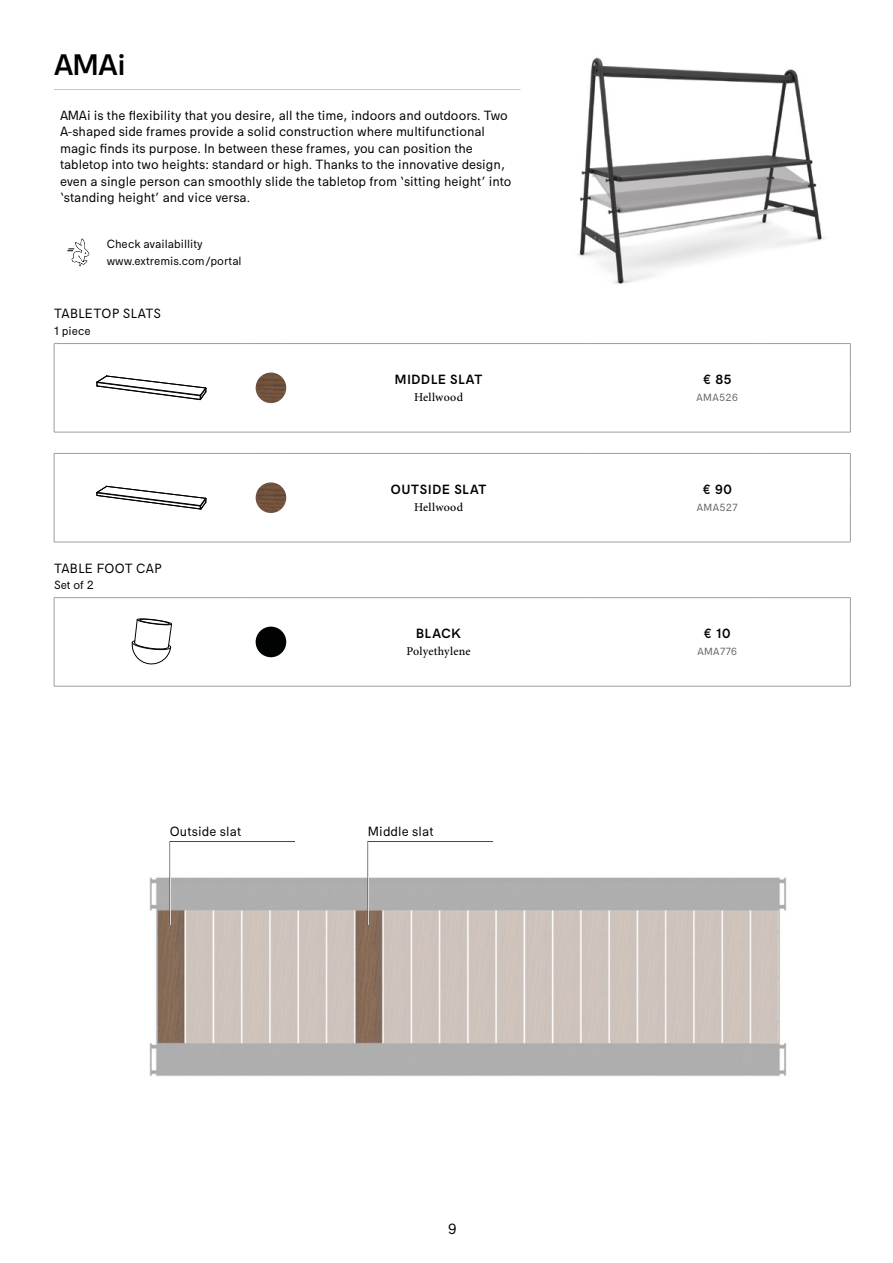
<style>
.page{position:relative;width:893px;height:1263px;background:#fff}
.page>*{position:absolute;margin:0;border:0;box-sizing:border-box;transform-origin:0 0}
.t1{font:500 30px "Extremis Compakt";color:#000}
.t2{font:15px "Extremis Compakt";color:#000}
.t3{font:13.5px/16.5px "Extremis Compakt";color:#000}
.t4{font:500 13.5px "Extremis Compakt";letter-spacing:.06em;color:#000}
.t5{font:13.5px "Extremis Compakt";letter-spacing:.02em;color:#000}
.t6{font:12px/16.5px "Extremis Compakt";color:#000}
.t7{font:500 12px "Minion Pro";letter-spacing:.015em;color:#000}
.t8{font:10.5px "Extremis Compakt";letter-spacing:.04em;color:#646363}
</style>
<div class="page">
<hr style="left:54px;top:89px;width:466px;height:1px;background:#c6c6c6">
<img style="left:577px;top:57px;width:248px;height:227px">
<img style="left:149px;top:841px;width:638px;height:235px">
<svg style="left:368px;top:841px;width:125px;height:84px"></svg>
<svg style="left:170px;top:841px;width:125px;height:84px"></svg>
<hr style="left:54px;top:343px;width:187px;height:1px;background:#9d9d9c">
<hr style="left:54px;top:344px;width:1px;height:34px;background:#9d9d9c">
<svg style="left:241px;top:343px;width:13px;height:1px"></svg>
<hr style="left:254px;top:343px;width:34px;height:1px;background:#9d9d9c">
<hr style="left:589px;top:343px;width:166px;height:1px;background:#9d9d9c">
<hr style="left:760px;top:343px;width:85px;height:1px;background:#9d9d9c">
<hr style="left:850px;top:344px;width:1px;height:34px;background:#9d9d9c">
<svg style="left:54px;top:378px;width:1px;height:12px"></svg>
<hr style="left:54px;top:390px;width:1px;height:42px;background:#9d9d9c">
<hr style="left:850px;top:390px;width:1px;height:42px;background:#9d9d9c">
<hr style="left:288px;top:343px;width:301px;height:1px;background:#9d9d9c">
<svg style="left:850px;top:378px;width:1px;height:12px"></svg>
<hr style="left:54px;top:432px;width:187px;height:1px;background:#9d9d9c">
<svg style="left:241px;top:432px;width:13px;height:1px"></svg>
<hr style="left:254px;top:432px;width:34px;height:1px;background:#9d9d9c">
<hr style="left:288px;top:432px;width:301px;height:1px;background:#9d9d9c">
<hr style="left:589px;top:432px;width:166px;height:1px;background:#9d9d9c">
<hr style="left:760px;top:432px;width:85px;height:1px;background:#9d9d9c">
<svg style="left:97px;top:376px;width:110px;height:24px"></svg>
<img style="left:256px;top:372px;width:30px;height:31px;border-radius:15px">
<hr style="left:54px;top:453px;width:187px;height:1px;background:#9d9d9c">
<hr style="left:54px;top:453px;width:1px;height:34px;background:#9d9d9c">
<svg style="left:241px;top:453px;width:13px;height:1px"></svg>
<hr style="left:254px;top:453px;width:34px;height:1px;background:#9d9d9c">
<hr style="left:589px;top:453px;width:166px;height:1px;background:#9d9d9c">
<hr style="left:760px;top:453px;width:85px;height:1px;background:#9d9d9c">
<hr style="left:850px;top:453px;width:1px;height:34px;background:#9d9d9c">
<svg style="left:54px;top:487px;width:1px;height:12px"></svg>
<hr style="left:54px;top:499px;width:1px;height:43px;background:#9d9d9c">
<hr style="left:850px;top:499px;width:1px;height:43px;background:#9d9d9c">
<hr style="left:288px;top:453px;width:301px;height:1px;background:#9d9d9c">
<svg style="left:850px;top:487px;width:1px;height:12px"></svg>
<hr style="left:54px;top:542px;width:187px;height:1px;background:#9d9d9c">
<svg style="left:241px;top:542px;width:13px;height:1px"></svg>
<hr style="left:254px;top:542px;width:34px;height:1px;background:#9d9d9c">
<hr style="left:288px;top:542px;width:301px;height:1px;background:#9d9d9c">
<hr style="left:589px;top:542px;width:166px;height:1px;background:#9d9d9c">
<hr style="left:760px;top:542px;width:85px;height:1px;background:#9d9d9c">
<svg style="left:97px;top:486px;width:110px;height:24px"></svg>
<img style="left:256px;top:482px;width:30px;height:31px;border-radius:15px">
<hr style="left:54px;top:597px;width:187px;height:1px;background:#9d9d9c">
<hr style="left:54px;top:598px;width:1px;height:34px;background:#9d9d9c">
<svg style="left:241px;top:597px;width:13px;height:1px"></svg>
<hr style="left:254px;top:597px;width:34px;height:1px;background:#9d9d9c">
<hr style="left:589px;top:597px;width:166px;height:1px;background:#9d9d9c">
<hr style="left:760px;top:597px;width:85px;height:1px;background:#9d9d9c">
<hr style="left:850px;top:598px;width:1px;height:34px;background:#9d9d9c">
<svg style="left:54px;top:632px;width:1px;height:12px"></svg>
<hr style="left:54px;top:644px;width:1px;height:42px;background:#9d9d9c">
<hr style="left:850px;top:644px;width:1px;height:42px;background:#9d9d9c">
<hr style="left:288px;top:597px;width:301px;height:1px;background:#9d9d9c">
<svg style="left:850px;top:632px;width:1px;height:12px"></svg>
<hr style="left:54px;top:686px;width:187px;height:1px;background:#9d9d9c">
<svg style="left:241px;top:686px;width:13px;height:1px"></svg>
<hr style="left:254px;top:686px;width:34px;height:1px;background:#9d9d9c">
<hr style="left:288px;top:686px;width:301px;height:1px;background:#9d9d9c">
<hr style="left:589px;top:686px;width:166px;height:1px;background:#9d9d9c">
<hr style="left:760px;top:686px;width:85px;height:1px;background:#9d9d9c">
<svg style="left:131px;top:619px;width:41px;height:46px"></svg>
<div style="left:256px;top:627px;width:30px;height:30px;background:#010202;border-radius:50%"></div>
<svg style="left:68px;top:238px;width:21px;height:29px"></svg>
<h1 class="t1" style="left:54px;top:46px;width:73px">AMAi</h1>
<p class="t3" style="left:60px;top:107px;width:453px">AMAi is the flexibility that you desire, all the time, indoors and outdoors. Two A-shaped side frames provide a solid construction where multifunctional magic finds its purpose. In between these frames, you can position the tabletop into two heights: standard or high. Thanks to the innovative design, even a single person can smoothly slide the tabletop from ‘sitting height’ into ‘standing height’ and vice versa.</p>
<p class="t6" style="left:107px;top:236px;width:136px">Check availabillity www.extremis.com/portal</p>
<p class="t5" style="left:54px;top:306px;width:109px">TABLETOP SLATS</p>
<p class="t6" style="left:54px;top:323px;width:38px">1 piece</p>
<p class="t5" style="left:54px;top:560px;width:109px">TABLE FOOT CAP</p>
<p class="t6" style="left:54px;top:577px;width:41px">Set of 2</p>
<p class="t4" style="left:395px;top:371px;width:89px">MIDDLE SLAT</p>
<p class="t7" style="left:414px;top:389px;width:50px">Hellwood</p>
<p class="t4" style="left:391px;top:481px;width:97px">OUTSIDE SLAT</p>
<p class="t7" style="left:414px;top:499px;width:50px">Hellwood</p>
<p class="t4" style="left:416px;top:625px;width:46px">BLACK</p>
<p class="t7" style="left:406px;top:643px;width:66px">Polyethylene</p>
<p class="t3" style="left:170px;top:823px;width:73px">Outside slat</p>
<p class="t3" style="left:368px;top:823px;width:67px">Middle slat</p>
<p class="t2" style="left:448px;top:1220px;width:10px">9</p>
<p class="t4" style="left:703px;top:371px;width:30px">€ 85</p>
<p class="t8" style="left:697px;top:391px;width:43px">AMA526</p>
<p class="t4" style="left:703px;top:481px;width:31px">€ 90</p>
<p class="t8" style="left:697px;top:501px;width:42px">AMA527</p>
<p class="t4" style="left:704px;top:625px;width:28px">€ 10</p>
<p class="t8" style="left:697px;top:645px;width:41px">AMA776</p>
</div>
